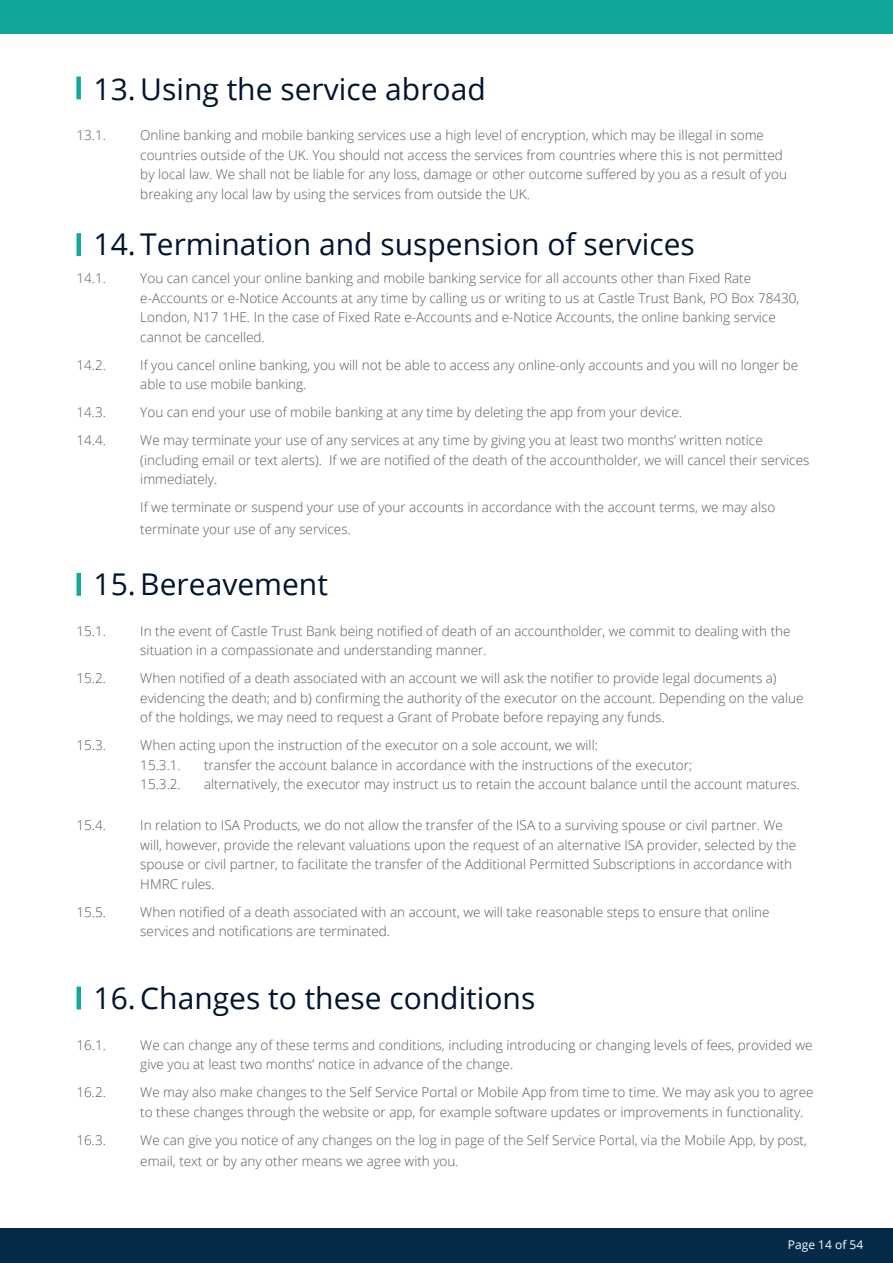
<style>
.page{position:relative;width:893px;height:1263px;background:#fff}
.page>*{position:absolute;margin:0;border:0;box-sizing:border-box;transform-origin:0 0}
.t1{font:30px "Open Sans";color:#00132e}
.List_level_2{font:300 13.5px/19.5px "Open Sans";color:#57585a}
.t2{font:12px "Open Sans";color:#fff}
</style>
<div class="page">
<div style="left:0;top:1229px;width:893px;height:34px;background:#052a49"></div>
<div style="left:0;top:0;width:893px;height:33px;background:#12a79d"></div>
<div style="left:76px;top:77px;width:5px;height:22px;background:#12a79d"></div>
<hr style="left:77px;top:573px;width:4px;height:23px;background:#12a79d">
<hr style="left:77px;top:986px;width:4px;height:23px;background:#12a79d">
<hr style="left:77px;top:233px;width:4px;height:23px;background:#12a79d">
<p class="t1" style="left:94px;top:68px;width:394px">13. Using the service abroad</p>
<p class="List_level_2" style="left:77px;top:125px;width:31px">13.1.</p>
<p class="List_level_2" style="left:140px;top:125px;width:648px">Online banking and mobile banking services use a high level of encryption, which may be illegal in some countries outside of the UK. You should not access the services from countries where this is not permitted by local law. We shall not be liable for any loss, damage or other outcome suffered by you as a result of you breaking any local law by using the services from outside the UK.</p>
<p class="t1" style="left:94px;top:224px;width:603px">14. Termination and suspension of services</p>
<p class="List_level_2" style="left:77px;top:268px;width:31px">14.1.</p>
<p class="List_level_2" style="left:140px;top:268px;width:661px">You can cancel your online banking and mobile banking service for all accounts other than Fixed Rate e-Accounts or e-Notice Accounts at any time by calling us or writing to us at Castle Trust Bank, PO Box 78430, London, N17 1HE. In the case of Fixed Rate e-Accounts and e-Notice Accounts, the online banking service cannot be cancelled.</p>
<p class="List_level_2" style="left:77px;top:355px;width:31px">14.2.</p>
<p class="List_level_2" style="left:140px;top:355px;width:659px">If you cancel online banking, you will not be able to access any online-only accounts and you will no longer be able to use mobile banking.</p>
<p class="List_level_2" style="left:77px;top:402px;width:31px">14.3.</p>
<p class="List_level_2" style="left:140px;top:402px;width:543px">You can end your use of mobile banking at any time by deleting the app from your device.</p>
<p class="List_level_2" style="left:77px;top:430px;width:31px">14.4.</p>
<p class="List_level_2" style="left:140px;top:430px;width:671px">We may terminate your use of any services at any time by giving you at least two months’ written notice (including email or text alerts). If we are notified of the death of the accountholder, we will cancel their services immediately.</p>
<p class="List_level_2" style="left:140px;top:496px;width:636px;line-height:21.6px">If we terminate or suspend your use of your accounts in accordance with the account terms, we may also terminate your use of any services.</p>
<p class="t1" style="left:94px;top:563px;width:236px">15.Bereavement</p>
<p class="List_level_2" style="left:77px;top:621px;width:31px">15.1.</p>
<p class="List_level_2" style="left:140px;top:621px;width:652px">In the event of Castle Trust Bank being notified of death of an accountholder, we commit to dealing with the situation in a compassionate and understanding manner.</p>
<p class="List_level_2" style="left:77px;top:668px;width:31px">15.2.</p>
<p class="List_level_2" style="left:140px;top:668px;width:665px">When notified of a death associated with an account we will ask the notifier to provide legal documents a) evidencing the death; and b) confirming the authority of the executor on the account. Depending on the value of the holdings, we may need to request a Grant of Probate before repaying any funds.</p>
<p class="List_level_2" style="left:77px;top:735px;width:31px">15.3.</p>
<p class="List_level_2" style="left:140px;top:735px;width:459px">When acting upon the instruction of the executor on a sole account, we will:</p>
<p class="List_level_2" style="left:140px;top:755px;width:42px">15.3.1.</p>
<p class="List_level_2" style="left:204px;top:755px;width:490px">transfer the account balance in accordance with the instructions of the executor;</p>
<p class="List_level_2" style="left:140px;top:774px;width:42px">15.3.2.</p>
<p class="List_level_2" style="left:204px;top:774px;width:597px">alternatively, the executor may instruct us to retain the account balance until the account matures.</p>
<p class="List_level_2" style="left:77px;top:815px;width:31px">15.4.</p>
<p class="List_level_2" style="left:140px;top:815px;width:657px">In relation to ISA Products, we do not allow the transfer of the ISA to a surviving spouse or civil partner. We will, however, provide the relevant valuations upon the request of an alternative ISA provider, selected by the spouse or civil partner, to facilitate the transfer of the Additional Permitted Subscriptions in accordance with HMRC rules.</p>
<p class="List_level_2" style="left:77px;top:901px;width:31px">15.5.</p>
<p class="List_level_2" style="left:140px;top:901px;width:631px">When notified of a death associated with an account, we will take reasonable steps to ensure that online services and notifications are terminated.</p>
<p class="t1" style="left:94px;top:977px;width:443px">16.Changes to these conditions</p>
<p class="List_level_2" style="left:77px;top:1035px;width:31px">16.1.</p>
<p class="List_level_2" style="left:140px;top:1035px;width:674px">We can change any of these terms and conditions, including introducing or changing levels of fees, provided we give you at least two months’ notice in advance of the change.</p>
<p class="List_level_2" style="left:77px;top:1082px;width:31px">16.2.</p>
<p class="List_level_2" style="left:140px;top:1082px;width:675px">We may also make changes to the Self Service Portal or Mobile App from time to time. We may ask you to agree to these changes through the website or app, for example software updates or improvements in functionality.</p>
<p class="List_level_2" style="left:77px;top:1130px;width:31px">16.3.</p>
<p class="List_level_2" style="left:140px;top:1129px;width:668px;line-height:21.6px">We can give you notice of any changes on the log in page of the Self Service Portal, via the Mobile App, by post, email, text or by any other means we agree with you.</p>
<p class="t2" style="left:788px;top:1236px;width:77px">Page 14 of 54</p>
</div>
